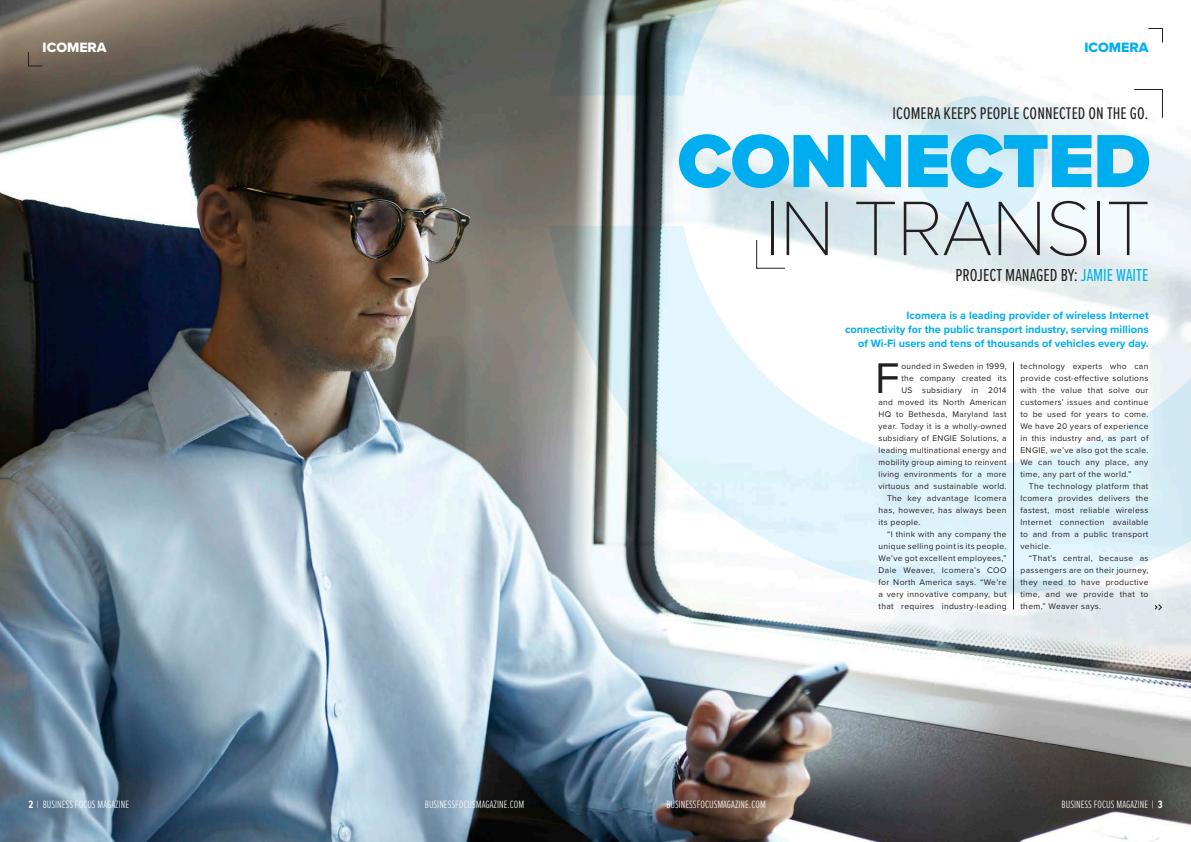
<style>
.page{position:relative;width:1191px;height:842px;background:#fff}
.page>*{position:absolute;margin:0;border:0;box-sizing:border-box;transform-origin:0 0}
.t1{font:100 80px "Proxima Nova T";letter-spacing:-.015em;color:#231f20}
.t2{font:900 78px "Proxima Nova";letter-spacing:-.015em;color:#00aeef}
.t3{font:44.5px "Proxima Nova";color:#231f20}
.t4{font:18px "Proxima Nova Ex Cn";color:#231f20}
.t5{font:17.5px "Proxima Nova Ex Cn";letter-spacing:.005em;color:#231f20}
.t6{font:14px "Proxima Nova Extrabld";color:#fff}
.t7{font:14px "Proxima Nova Extrabld";color:#00aeef}
.t8{font:700 11px/14px "Proxima Nova";color:#00aeef;text-align:right}
.t9{font:300 11px "Proxima Nova Ex Cn";color:#fff}
.t10{font:8.5px/12px "Proxima Nova";letter-spacing:.035em;color:#231f20;text-align:justify}
.s1{color:#00aeef}
.s2{font-weight:700}
</style>
<div class="page">
<img style="left:0;top:0;width:1191px;height:842px">
<svg style="left:549px;top:0;width:642px;height:96px"></svg>
<svg style="left:549px;top:226px;width:642px;height:370px"></svg>
<div style="left:914px;top:96px;width:130px;height:129px;background:linear-gradient(to bottom,#cfe5ed,#daf3ff);border-radius:50%"></div>
<svg style="left:1148px;top:28px;width:15px;height:15px"></svg>
<svg style="left:28px;top:52px;width:15px;height:15px"></svg>
<svg style="left:1134px;top:89px;width:29px;height:29px"></svg>
<svg style="left:756px;top:240px;width:29px;height:29px"></svg>
<hr style="left:1013px;top:362px;width:1px;height:247px;background:#231f20">
<svg style="left:1154px;top:604px;width:8px;height:6px"></svg>
<p class="t6" style="left:43px;top:37px;width:66px">ICOMERA</p>
<p class="t7" style="left:1084px;top:37px;width:66px">ICOMERA</p>
<p class="t5" style="left:892px;top:100px;width:257px">ICOMERA KEEPS PEOPLE CONNECTED ON THE GO.</p>
<p class="t2" style="left:677px;top:103px;width:474px">CONNECTED</p>
<p class="t1" style="left:764px;top:169px;width:388px">IN TRANSIT</p>
<p class="t4" style="left:955px;top:261px;width:194px">PROJECT MANAGED BY: <span class="s1">JAMIE WAITE</span></p>
<p class="t8" style="left:845px;top:308px;width:305px">Icomera is a leading provider of wireless Internet connectivity for the public transport industry, serving millions of Wi-Fi users and tens of thousands of vehicles every day.</p>
<p class="t3" style="left:875px;top:345px;width:26px">F</p>
<p class="t10" style="left:878px;top:360px;width:129px;text-align:right">ounded in Sweden in 1999,<br>the company created its<br>US subsidiary in 2014<br>and moved its North American<br>HQ to Bethesda, Maryland last year. Today it is a wholly-owned subsidiary of ENGIE Solutions, a leading multinational energy and mobility group aiming to reinvent living environments for a more virtuous and sustainable world.</p>
<p class="t10" style="left:878px;top:492px;width:129px;text-indent:8px">The key advantage Icomera has, however, has always been its people.</p>
<p class="t10" style="left:878px;top:528px;width:129px;text-indent:8px">“I think with any company the unique selling point is its people.<br>We’ve got excellent employees,” Dale Weaver, Icomera’s COO for North America says. “We’re a very innovative company, but that requires industry-leading</p>
<p class="t10" style="left:1020px;top:360px;width:129px">technology experts who can provide cost-effective solutions with the value that solve our customers’ issues and continue to be used for years to come.<br>We have 20 years of experience in this industry and, as part of ENGIE, we’ve also got the scale.<br>We can touch any place, any time, any part of the world.”</p>
<p class="t10" style="left:1020px;top:480px;width:129px;text-indent:8px">The technology platform that Icomera provides delivers the fastest, most reliable wireless Internet connection available to and from a public transport vehicle.</p>
<p class="t10" style="left:1020px;top:552px;width:129px;text-indent:8px">“That’s central, because as passengers are on their journey, they need to have productive time, and we provide that to them,” Weaver says.</p>
<p class="t9" style="left:28px;top:796px;width:102px"><span class="s2">2</span> | BUSINESS FOCUS MAGAZINE</p>
<p class="t9" style="left:425px;top:796px;width:101px">BUSINESSFOCUSMAGAZINE.COM</p>
<p class="t9" style="left:666px;top:796px;width:101px">BUSINESSFOCUSMAGAZINE.COM</p>
<p class="t9" style="left:1061px;top:796px;width:102px">BUSINESS FOCUS MAGAZINE | <span class="s2">3</span></p>
</div>
